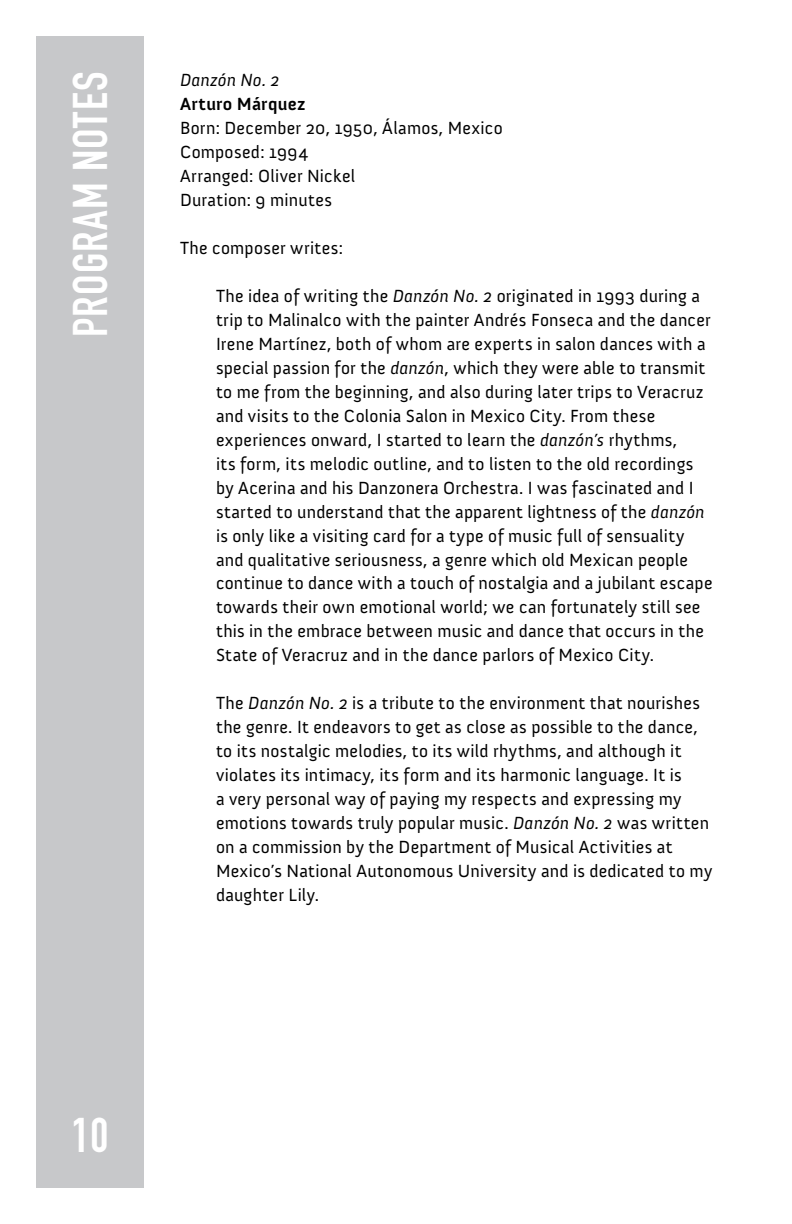
<style>
.page{position:relative;width:792px;height:1224px;background:#fff}
.page>*{position:absolute;margin:0;border:0;box-sizing:border-box;transform-origin:0 0}
.t1{font:700 48px "DIN Condensed";letter-spacing:.025em;color:#fff}
.t2{font:18px/24px "Anivers";letter-spacing:.015em;color:#000}
.t3{font:700 18px "Anivers";letter-spacing:.015em;color:#000}
.t4{font:italic 18px "Anivers";letter-spacing:.01em;color:#000}
.s1{font-style:italic}
</style>
<div class="page">
<div style="left:36px;top:36px;width:108px;height:1152px;background:#c7c8ca"></div>
<h1 class="t1" style="left:58px;top:337px;width:267px;rotate:-90deg">PROGRAM NOTES</h1>
<p class="t4" style="left:180px;top:70px;width:101px">Danzón No. 2</p>
<p class="t3" style="left:180px;top:94px;width:127px">Arturo Márquez</p>
<p class="t2" style="left:180px;top:116px;width:324px">Born: December 20, 1950, Álamos, Mexico<br>Composed: 1994<br>Arranged: Oliver Nickel<br>Duration: 9 minutes</p>
<p class="t2" style="left:180px;top:236px;width:165px">The composer writes:</p>
<p class="t2" style="left:216px;top:284px;width:498px">The idea of writing the <span class="s1">Danzón No. 2</span> originated in 1993 during a trip to Malinalco with the painter Andrés Fonseca and the dancer Irene Martínez, both of whom are experts in salon dances with a special passion for the <span class="s1">danzón</span>, which they were able to transmit to me from the beginning, and also during later trips to Veracruz and visits to the Colonia Salon in Mexico City. From these experiences onward, I started to learn the <span class="s1">danzón’s</span> rhythms,<br>its form, its melodic outline, and to listen to the old recordings by Acerina and his Danzonera Orchestra. I was fascinated and I started to understand that the apparent lightness of the <span class="s1">danzón </span>is only like a visiting card for a type of music full of sensuality and qualitative seriousness, a genre which old Mexican people continue to dance with a touch of nostalgia and a jubilant escape towards their own emotional world; we can fortunately still see this in the embrace between music and dance that occurs in the State of Veracruz and in the dance parlors of Mexico City.</p>
<p class="t2" style="left:216px;top:692px;width:498px">The <span class="s1">Danzón No. 2</span> is a tribute to the environment that nourishes the genre. It endeavors to get as close as possible to the dance, to its nostalgic melodies, to its wild rhythms, and although it violates its intimacy, its form and its harmonic language. It is<br>a very personal way of paying my respects and expressing my emotions towards truly popular music. <span class="s1">Danzón No. 2</span> was written on a commission by the Department of Musical Activities at Mexico’s National Autonomous University and is dedicated to my daughter Lily.</p>
<h1 class="t1" style="left:72px;top:1103px;width:38px">10</h1>
</div>
